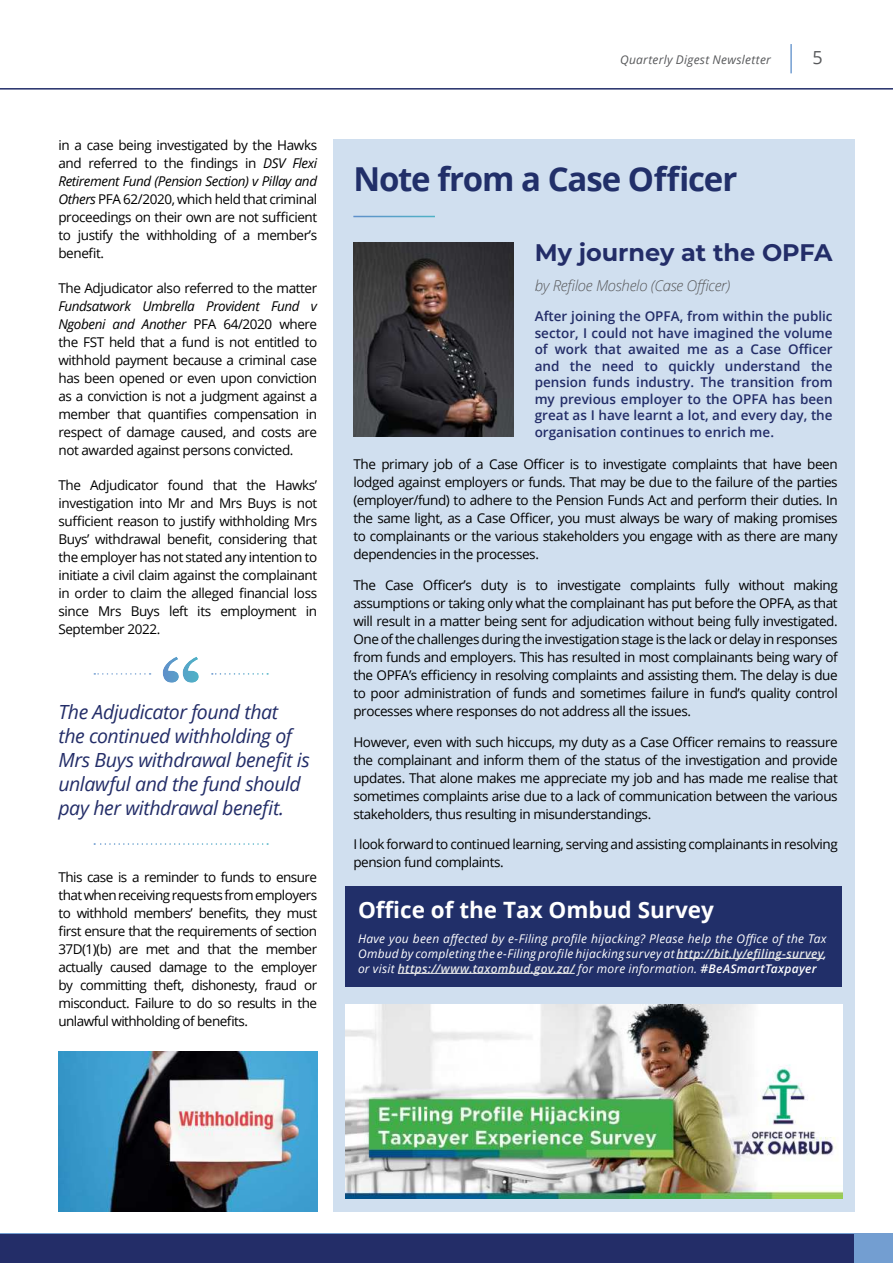
<style>
.page{position:relative;width:893px;height:1263px;background:#fff}
.page>*{position:absolute;margin:0;border:0;box-sizing:border-box;transform-origin:0 0}
.t1{font:700 33px "Open Sans";letter-spacing:-.035em;color:#212f69}
.t2{font:700 24px "Montserrat";color:#232d68}
.t3{font:700 22.5px "Open Sans";color:#fff}
.t4{font:italic 19.5px/24px "Open Sans";letter-spacing:-.025em;color:#232d68}
.t5{font:18px "Open Sans";color:#58595b}
.t6{font:italic 300 15px "Open Sans";letter-spacing:-.02em;color:#58595b}
.t7{font:13.5px/18px "Open Sans";letter-spacing:-.03em;color:#000;text-align:justify}
.t8{font:600 13.5px/16.5px "Open Sans";color:#232d68;text-align:justify}
.t9{font:italic 12px/15px "Open Sans";letter-spacing:.02em;color:#fff;text-align:justify}
.t10{font:italic 12px "Open Sans";letter-spacing:.025em;color:#58595b}
.s1{font-style:italic}
.s2{font-weight:600;color:#e6e7e8}
.s3{font-weight:600}
</style>
<div class="page">
<hr style="left:0;top:88px;width:893px;height:2px;background:#232d68">
<div style="left:0;top:1234px;width:893px;height:29px;background:#739ed1"></div>
<div style="left:0;top:1234px;width:854px;height:29px;background:#232d68"></div>
<img style="left:58px;top:1052px;width:259px;height:160px">
<div style="left:333px;top:139px;width:521px;height:1073px;background:#d0dfef"></div>
<svg style="left:163px;top:657px;width:36px;height:26px"></svg>
<svg style="left:94px;top:673px;width:57px;height:2px"></svg>
<svg style="left:212px;top:673px;width:56px;height:2px"></svg>
<svg style="left:94px;top:843px;width:174px;height:2px"></svg>
<img style="left:345px;top:1004px;width:497px;height:194px">
<div style="left:345px;top:886px;width:497px;height:101px;background:#212f69"></div>
<img style="left:353px;top:243px;width:160px;height:194px">
<hr style="left:353px;top:216px;width:82px;height:1px;background:#fff">
<hr style="left:676px;top:958px;width:147px;height:1px;background:#e6e7e8">
<hr style="left:398px;top:973px;width:177px;height:1px;background:#e6e7e8">
<hr style="left:790px;top:44px;width:2px;height:29px;background:#739ed1">
<p class="t7" style="left:58px;top:137px;width:260px">in a case being investigated by the Hawks and referred to the 昀椀ndings in <span class="s1">DSV Flexi Retirement Fund (Pension Section) v Pillay and Others</span> PFA 62/2020, which held that criminal proceedings on their own are not su昀케cient to justify the withholding of a member’s bene昀椀t.</p>
<p class="t7" style="left:58px;top:280px;width:260px">The Adjudicator also referred to the matter</p>
<p class="t7" style="left:58px;top:298px;width:260px"><span class="s1">Fundsatwork Umbrella Provident Fund v Ngobeni and Another</span> PFA 64/2020 where the FST held that a fund is not entitled to withhold payment because a criminal case has been opened or even upon conviction as a conviction is not a judgment against a member that quanti昀椀es compensation in respect of damage caused, and costs are not awarded against persons convicted.</p>
<p class="t7" style="left:58px;top:477px;width:260px">The Adjudicator found that the Hawks’ investigation into Mr and Mrs Buys is not su昀케cient reason to justify withholding Mrs Buys’ withdrawal bene昀椀t, considering that the employer has not stated any intention to initiate a civil claim against the complainant in order to claim the alleged 昀椀nancial loss since Mrs Buys left its employment in September 2022.</p>
<h3 class="t4" style="left:58px;top:702px;width:253px">The Adjudicator found that<br>the continued withholding of<br>Mrs Buys withdrawal bene昀椀t is unlawful and the fund should pay her withdrawal bene昀椀t.</h3>
<p class="t7" style="left:58px;top:869px;width:260px">This case is a reminder to funds to ensure that when receiving requests from employers to withhold members’ bene昀椀ts, they must昀椀rst ensure that the requirements of section 37D(1)(b) are met and that the member actually caused damage to the employer by committing theft, dishonesty, fraud or misconduct. Failure to do so results in the unlawful withholding of bene昀椀ts.</p>
<p class="t10" style="left:620px;top:55px;width:152px">Quarterly Digest Newsletter</p>
<h3 class="t5" style="left:813px;top:50px;width:12px">5</h3>
<h1 class="t1" style="left:353px;top:156px;width:385px">Note from a Case O昀케cer</h1>
<h2 class="t2" style="left:535px;top:243px;width:299px">My journey at the OPFA</h2>
<p class="t6" style="left:535px;top:276px;width:197px">by Re昀椀loe Moshelo (Case O昀케cer)</p>
<p class="t8" style="left:535px;top:309px;width:299px">After joining the OPFA, from within the public sector, I could not have imagined the volume of work that awaited me as a Case O昀케cer and the need to quickly understand the pension funds industry. The transition from my previous employer to the OPFA has been great as I have learnt a lot, and every day, the organisation continues to enrich me.</p>
<p class="t7" style="left:353px;top:455px;width:486px">The primary job of a Case O昀케cer is to investigate complaints that have been lodged against employers or funds. That may be due to the failure of the parties (employer/fund) to adhere to the Pension Funds Act and perform their duties. In the same light, as a Case O昀케cer, you must always be wary of making promises to complainants or the various stakeholders you engage with as there are many dependencies in the processes.</p>
<p class="t7" style="left:353px;top:575px;width:486px">The Case O昀케cer’s duty is to investigate complaints fully without making assumptions or taking only what the complainant has put before the OPFA, as that will result in a matter being sent for adjudication without being fully investigated.<br>One of the challenges during the investigation stage is the lack or delay in responses from funds and employers. This has resulted in most complainants being wary of the OPFA’s e昀케ciency in resolving complaints and assisting them. The delay is due to poor administration of funds and sometimes failure in fund’s quality control processes where responses do not address all the issues.</p>
<p class="t7" style="left:353px;top:732px;width:486px">However, even with such hiccups, my duty as a Case O昀케cer remains to reassure the complainant and inform them of the status of the investigation and provide updates. That alone makes me appreciate my job and has made me realise that sometimes complaints arise due to a lack of communication between the various stakeholders, thus resulting in misunderstandings.</p>
<p class="t7" style="left:353px;top:837px;width:486px">I look forward to continued learning, serving and assisting complainants in resolving pension fund complaints.</p>
<h3 class="t3" style="left:358px;top:894px;width:357px">O昀케ce of the Tax Ombud Survey</h3>
<p class="t9" style="left:358px;top:930px;width:470px">Have you been a昀昀ected by e-Filing pro昀椀le hijacking? Please help the O昀케ce of the Tax Ombud by completing the e-Filing pro昀椀le hijacking survey at <span class="s2">http://bit.ly/e昀椀ling-survey</span><span class="s3">, </span>or visit <span class="s2">https://www.taxombud.gov.za/</span> for more information. <span class="s3">#BeASmartTaxpayer</span></p>
</div>
